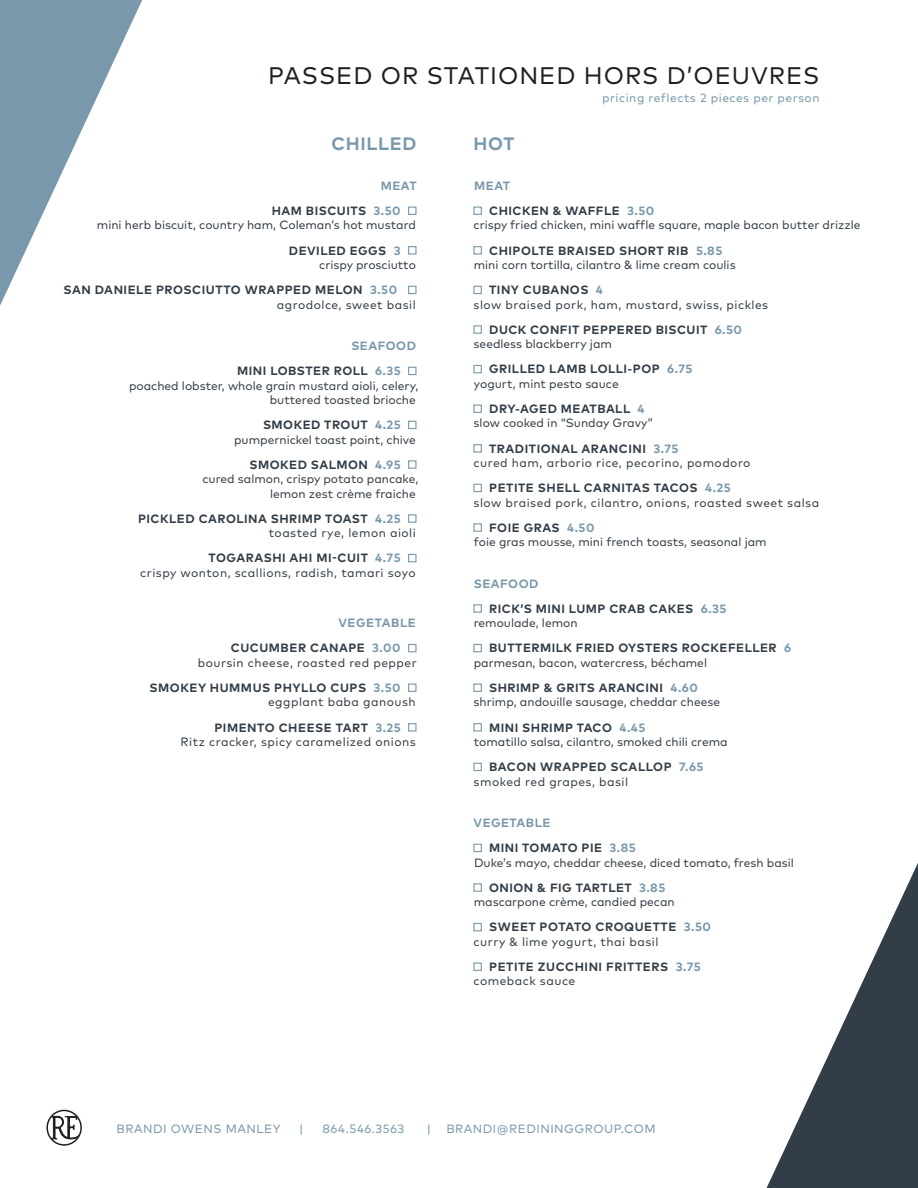
<style>
.page{position:relative;width:918px;height:1188px;background:#fff}
.page>*{position:absolute;margin:0;border:0;box-sizing:border-box;transform-origin:0 0}
.t1{font:24px "FF Mark Pro";letter-spacing:.04em;color:#231f20}
.t2{font:700 18px "FF Mark Pro";letter-spacing:.04em;color:#7998ac}
.t3{font:12px/14.4px "FF Mark Pro";color:#323d47}
.t4{font:12px/14.4px "FF Mark Pro";letter-spacing:.04em;color:#323d47}
.t5{font:700 12px/14.4px "FF Mark Pro";letter-spacing:.04em;color:#323d47}
.t6{font:12px "FF Mark Pro";letter-spacing:.04em;color:#7998ac}
.t7{font:700 12px "FF Mark Pro";letter-spacing:.04em;color:#7998ac}
.s1{font-weight:700}
.s2{font-weight:700;color:#7998ac}
.s3{color:#7998ac}
.s4{font-weight:400}
</style>
<div class="page">
<svg style="left:46px;top:1110px;width:36px;height:36px"></svg>
<svg style="left:766px;top:863px;width:152px;height:325px"></svg>
<svg style="left:0;top:0;width:142px;height:306px;fill:#7d9bae"></svg>
<div style="left:408px;top:207px;width:9px;height:8px;border:1px solid #7998ac"></div>
<div style="left:408px;top:246px;width:9px;height:9px;border:1px solid #7998ac"></div>
<div style="left:408px;top:286px;width:9px;height:8px;border:1px solid #7998ac"></div>
<div style="left:408px;top:367px;width:9px;height:8px;border:1px solid #7998ac"></div>
<div style="left:408px;top:421px;width:9px;height:8px;border:1px solid #7998ac"></div>
<div style="left:408px;top:460px;width:9px;height:9px;border:1px solid #7998ac"></div>
<div style="left:408px;top:514px;width:9px;height:9px;border:1px solid #7998ac"></div>
<div style="left:408px;top:554px;width:9px;height:8px;border:1px solid #7998ac"></div>
<div style="left:408px;top:644px;width:9px;height:8px;border:1px solid #7998ac"></div>
<div style="left:408px;top:684px;width:9px;height:8px;border:1px solid #7998ac"></div>
<div style="left:408px;top:723px;width:9px;height:9px;border:1px solid #7998ac"></div>
<div style="left:473px;top:207px;width:9px;height:8px;border:1px solid #7998ac"></div>
<div style="left:473px;top:246px;width:9px;height:9px;border:1px solid #7998ac"></div>
<div style="left:473px;top:286px;width:9px;height:8px;border:1px solid #7998ac"></div>
<div style="left:473px;top:325px;width:9px;height:9px;border:1px solid #7998ac"></div>
<div style="left:473px;top:365px;width:9px;height:8px;border:1px solid #7998ac"></div>
<div style="left:473px;top:405px;width:9px;height:8px;border:1px solid #7998ac"></div>
<div style="left:473px;top:444px;width:9px;height:9px;border:1px solid #7998ac"></div>
<div style="left:473px;top:484px;width:9px;height:8px;border:1px solid #7998ac"></div>
<div style="left:473px;top:523px;width:9px;height:9px;border:1px solid #7998ac"></div>
<div style="left:473px;top:604px;width:9px;height:9px;border:1px solid #7998ac"></div>
<div style="left:473px;top:644px;width:9px;height:8px;border:1px solid #7998ac"></div>
<div style="left:473px;top:684px;width:9px;height:8px;border:1px solid #7998ac"></div>
<div style="left:473px;top:723px;width:9px;height:9px;border:1px solid #7998ac"></div>
<div style="left:473px;top:763px;width:9px;height:8px;border:1px solid #7998ac"></div>
<div style="left:473px;top:844px;width:9px;height:8px;border:1px solid #7998ac"></div>
<div style="left:473px;top:883px;width:9px;height:9px;border:1px solid #7998ac"></div>
<div style="left:473px;top:923px;width:9px;height:8px;border:1px solid #7998ac"></div>
<div style="left:473px;top:963px;width:9px;height:8px;border:1px solid #7998ac"></div>
<p class="t1" style="left:268px;top:57px;width:553px">PASSED OR STATIONED HORS D’OEUVRES</p>
<p class="t6" style="left:602px;top:89px;width:219px">pricing reflects 2 pieces per person</p>
<p class="t2" style="left:332px;top:130px;width:86px">CHILLED</p>
<p class="t2" style="left:473px;top:130px;width:42px">HOT</p>
<p class="t7" style="left:381px;top:176px;width:37px">MEAT</p>
<p class="t3" style="left:97px;top:203px;width:321px;text-indent:175px"><span class="s1">HAM BISCUITS</span> <span class="s2">3.50 </span>mini herb biscuit, country ham, Coleman’s hot mustard</p>
<p class="t3" style="left:319px;top:242px;width:98px;text-indent:-30px"><span class="s1">DEVILED EGGS</span> <span class="s2">3 </span>crispy prosciutto</p>
<p class="t5" style="left:277px;top:282px;width:140px;text-indent:-213px">SAN DANIELE PROSCIUTTO WRAPPED MELON <span class="s3">3.50 </span><span class="s4">agrodolce, sweet basil</span></p>
<p class="t7" style="left:351px;top:337px;width:66px">SEAFOOD</p>
<p class="t5" style="left:237px;top:363px;width:165px">MINI LOBSTER ROLL <span class="s3">6.35</span></p>
<p class="t3" style="left:129px;top:377px;width:291px">poached lobster, whole grain mustard aioli, celery,</p>
<p class="t3" style="left:270px;top:392px;width:148px">buttered toasted brioche</p>
<p class="t3" style="left:234px;top:417px;width:183px;text-indent:29px"><span class="s1">SMOKED TROUT</span> <span class="s2">4.25 </span>pumpernickel toast point, chive</p>
<p class="t5" style="left:250px;top:456px;width:153px">SMOKED SALMON <span class="s3">4.95</span></p>
<p class="t3" style="left:202px;top:471px;width:217px">cured salmon, crispy potato pancake,</p>
<p class="t3" style="left:270px;top:485px;width:147px">lemon zest crème fraiche</p>
<p class="t5" style="left:269px;top:510px;width:149px;text-indent:-131px">PICKLED CAROLINA SHRIMP TOAST <span class="s3">4.25 </span><span class="s4">toasted rye, lemon aioli</span></p>
<p class="t4" style="left:140px;top:550px;width:277px;text-indent:68px"><span class="s1">TOGARASHI AHI MI-CUIT</span> <span class="s2">4.75 </span>crispy wonton, scallions, radish, tamari soyo</p>
<p class="t7" style="left:339px;top:614px;width:79px">VEGETABLE</p>
<p class="t4" style="left:198px;top:640px;width:221px;text-indent:33px"><span class="s1">CUCUMBER CANAPE</span> <span class="s2">3.00 </span>boursin cheese, roasted red pepper</p>
<p class="t5" style="left:268px;top:679px;width:149px;text-indent:-118px">SMOKEY HUMMUS PHYLLO CUPS <span class="s3">3.50 </span><span class="s4">eggplant baba ganoush</span></p>
<p class="t4" style="left:181px;top:719px;width:237px;text-indent:34px"><span class="s1">PIMENTO CHEESE TART</span> <span class="s2">3.25<br></span>Ritz cracker, spicy caramelized onions</p>
<p class="t7" style="left:474px;top:176px;width:37px">MEAT</p>
<p class="t3" style="left:474px;top:203px;width:388px;text-indent:16px"><span class="s1">CHICKEN &amp; WAFFLE</span> <span class="s2">3.50<br></span>crispy fried chicken, mini waffle square, maple bacon butter drizzle</p>
<p class="t3" style="left:474px;top:242px;width:263px;text-align:center"><span class="s1">CHIPOLTE BRAISED SHORT RIB</span> <span class="s2">5.85<br></span>mini corn tortilla, cilantro &amp; lime cream coulis</p>
<p class="t4" style="left:474px;top:282px;width:296px;text-indent:15px"><span class="s1">TINY CUBANOS</span> <span class="s2">4<br></span>slow braised pork, ham, mustard, swiss, pickles</p>
<p class="t5" style="left:474px;top:321px;width:270px;text-indent:16px">DUCK CONFIT PEPPERED BISCUIT <span class="s3">6.50 </span><span class="s4">seedless blackberry jam</span></p>
<p class="t3" style="left:474px;top:361px;width:220px;text-indent:15px"><span class="s1">GRILLED LAMB LOLLI-POP</span> <span class="s2">6.75 </span>yogurt, mint pesto sauce</p>
<p class="t3" style="left:474px;top:401px;width:181px;text-align:center"><span class="s1">DRY-AGED MEATBALL</span> <span class="s2">4 </span>slow cooked in “Sunday Gravy”</p>
<p class="t4" style="left:474px;top:440px;width:278px;text-indent:16px"><span class="s1">TRADITIONAL ARANCINI</span> <span class="s2">3.75<br></span>cured ham, arborio rice, pecorino, pomodoro</p>
<p class="t4" style="left:474px;top:480px;width:347px;text-indent:16px"><span class="s1">PETITE SHELL CARNITAS TACOS</span> <span class="s2">4.25<br></span>slow braised pork, cilantro, onions, roasted sweet salsa</p>
<p class="t3" style="left:474px;top:519px;width:294px;text-indent:15px"><span class="s1">FOIE GRAS</span> <span class="s2">4.50<br></span>foie gras mousse, mini french toasts, seasonal jam</p>
<p class="t7" style="left:474px;top:574px;width:66px">SEAFOOD</p>
<p class="t5" style="left:474px;top:600px;width:254px;text-indent:15px">RICK’S MINI LUMP CRAB CAKES <span class="s3">6.35 </span><span class="s4">remoulade, lemon</span></p>
<p class="t3" style="left:474px;top:640px;width:319px;text-indent:15px"><span class="s1">BUTTERMILK FRIED OYSTERS ROCKEFELLER</span> <span class="s2">6 </span>parmesan, bacon, watercress, béchamel</p>
<p class="t3" style="left:474px;top:680px;width:248px;text-align:center"><span class="s1">SHRIMP &amp; GRITS ARANCINI</span> <span class="s2">4.60 </span>shrimp, andouille sausage, cheddar cheese</p>
<p class="t3" style="left:474px;top:719px;width:255px;text-indent:15px"><span class="s1">MINI SHRIMP TACO</span> <span class="s2">4.45<br></span>tomatillo salsa, cilantro, smoked chili crema</p>
<p class="t4" style="left:474px;top:759px;width:231px;text-indent:16px"><span class="s1">BACON WRAPPED SCALLOP</span> <span class="s2">7.65 </span>smoked red grapes, basil</p>
<p class="t7" style="left:474px;top:814px;width:78px">VEGETABLE</p>
<p class="t3" style="left:474px;top:840px;width:321px;text-indent:15px"><span class="s1">MINI TOMATO PIE</span> <span class="s2">3.85<br></span>Duke’s mayo, cheddar cheese, diced tomato, fresh basil</p>
<p class="t3" style="left:474px;top:879px;width:203px;text-align:center"><span class="s1">ONION &amp; FIG TARTLET</span> <span class="s2">3.85 </span>mascarpone crème, candied pecan</p>
<p class="t4" style="left:474px;top:919px;width:239px;text-indent:16px"><span class="s1">SWEET POTATO CROQUETTE</span> <span class="s2">3.50 </span>curry &amp; lime yogurt, thai basil</p>
<p class="t5" style="left:474px;top:958px;width:229px;text-indent:16px">PETITE ZUCCHINI FRITTERS <span class="s3">3.75 </span><span class="s4">comeback sauce</span></p>
<p class="t6" style="left:117px;top:1119px;width:165px">BRANDI OWENS MANLEY</p>
<p class="t6" style="left:299px;top:1119px;width:6px">|</p>
<p class="t6" style="left:323px;top:1119px;width:83px">864.546.3563</p>
<p class="t6" style="left:427px;top:1119px;width:6px">|</p>
<p class="t6" style="left:446px;top:1119px;width:211px">BRANDI@REDININGGROUP.COM</p>
</div>
